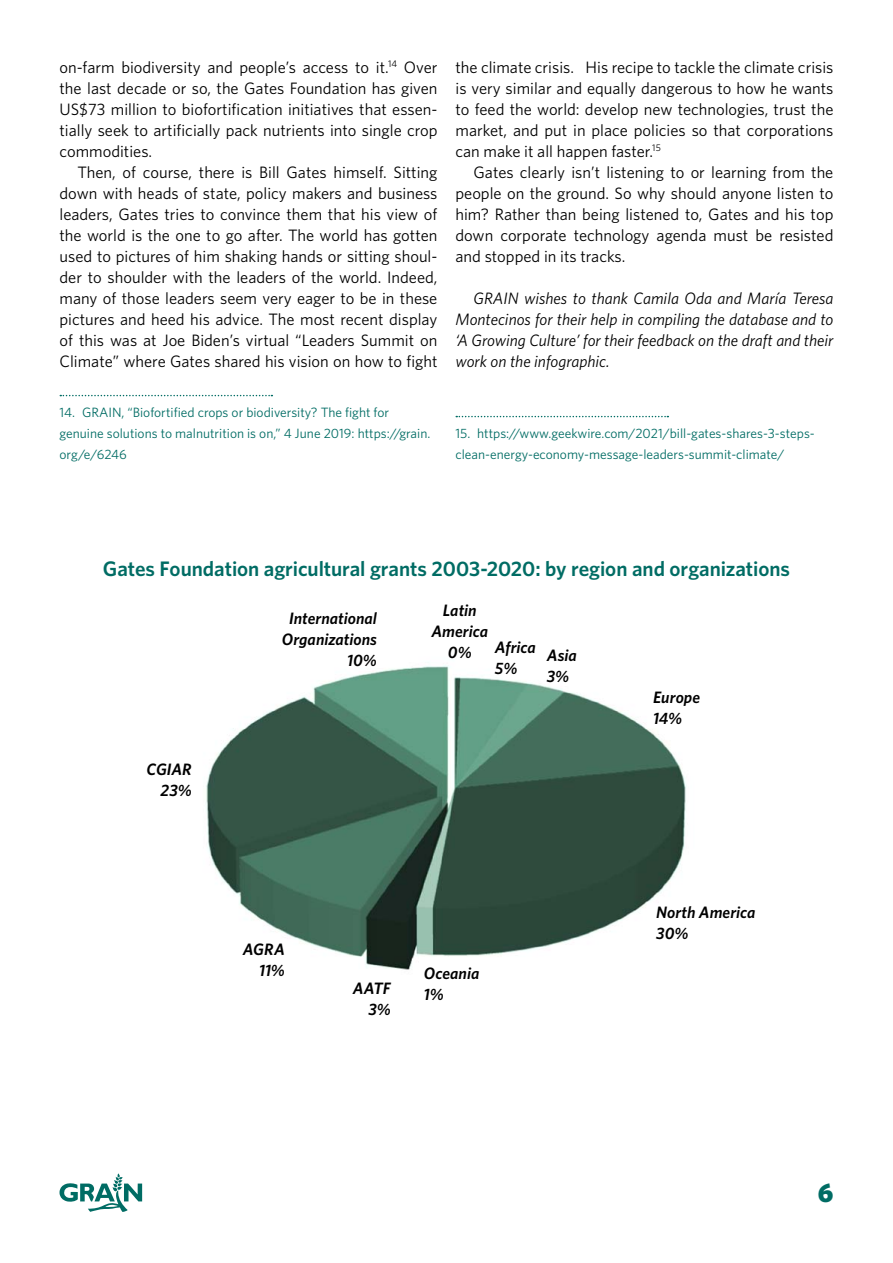
<style>
.page{position:relative;width:893px;height:1263px;background:#fff}
.page>*{position:absolute;margin:0;border:0;box-sizing:border-box;transform-origin:0 0}
.t1{font:900 27px "Whitney";color:#006c64}
.t2{font:600 21px "Whitney";letter-spacing:-.005em;color:#006c64}
.t3{font:16.5px/21px "Whitney";color:#000;text-align:justify}
.t4{font:italic 16.5px/21px "Whitney";color:#000;text-align:justify}
.t5{font:italic 600 16.5px/21px "Whitney";color:#000}
.t6{font:13.5px/21px "Whitney";color:#006c64}
</style>
<div class="page">
<svg style="left:60px;top:1173px;width:82px;height:39px"></svg>
<svg style="left:60px;top:395px;width:212px;height:1px"></svg>
<svg style="left:456px;top:416px;width:212px;height:1px"></svg>
<img style="left:206px;top:665px;width:480px;height:305px">
<p class="t3" style="left:60px;top:56px;width:379px">on-farm biodiversity and people’s access to it.<sup>14</sup> Over the last decade or so, the Gates Foundation has given US$73 million to biofortification initiatives that essen&shy;tially seek to artificially pack nutrients into single crop commodities.</p>
<p class="t3" style="left:60px;top:161px;width:379px;text-indent:18px">Then, of course, there is Bill Gates himself. Sitting down with heads of state, policy makers and business leaders, Gates tries to convince them that his view of the world is the one to go after. The world has gotten used to pictures of him shaking hands or sitting shoul&shy;der to shoulder with the leaders of the world. Indeed, many of those leaders seem very eager to be in these pictures and heed his advice. The most recent display of this was at Joe Biden’s virtual “Leaders Summit on Climate” where Gates shared his vision on how to fight</p>
<p class="t6" style="left:60px;top:401px;width:372px">14. GRAIN, “Biofortified crops or biodiversity? The fight for genuine solutions to malnutrition is on,” 4 June 2019: https://grain. org/e/6246</p>
<p class="t3" style="left:455px;top:56px;width:379px">the climate crisis. His recipe to tackle the climate crisis is very similar and equally dangerous to how he wants to feed the world: develop new technologies, trust the market, and put in place policies so that corporations can make it all happen faster.<sup>15</sup></p>
<p class="t3" style="left:455px;top:161px;width:379px;text-indent:18px">Gates clearly isn’t listening to or learning from the people on the ground. So why should anyone listen to him? Rather than being listened to, Gates and his top down corporate technology agenda must be resisted and stopped in its tracks.</p>
<p class="t4" style="left:455px;top:287px;width:379px;text-indent:18px">GRAIN wishes to thank Camila Oda and María Teresa Montecinos for their help in compiling the database and to ‘A Growing Culture’ for their feedback on the draft and their work on the infographic.</p>
<p class="t6" style="left:455px;top:422px;width:361px">15. https://www.geekwire.com/2021/bill-gates-shares-3-steps&shy;clean-energy-economy-message-leaders-summit-climate/</p>
<p class="t2" style="left:103px;top:556px;width:689px">Gates Foundation agricultural grants 2003-2020: by region and organizations</p>
<p class="t5" style="left:431px;top:599px;width:58px;text-align:center">Latin<br>America<br>0%</p>
<p class="t5" style="left:282px;top:607px;width:97px;text-align:right">International<br>Organizations<br>10%</p>
<p class="t5" style="left:495px;top:636px;width:42px">Africa<br>5%</p>
<p class="t5" style="left:547px;top:644px;width:32px">Asia<br>3%</p>
<p class="t5" style="left:147px;top:759px;width:47px;text-align:right">CGIAR<br>23%</p>
<p class="t5" style="left:243px;top:938px;width:43px;text-align:right">AGRA<br>11%</p>
<p class="t5" style="left:353px;top:977px;width:39px">AATF</p>
<p class="t5" style="left:368px;top:998px;width:24px">3%</p>
<p class="t5" style="left:424px;top:963px;width:57px">Oceania</p>
<p class="t5" style="left:424px;top:984px;width:21px">1%</p>
<p class="t5" style="left:653px;top:686px;width:48px">Europe<br>14%</p>
<p class="t5" style="left:656px;top:901px;width:101px">North America<br>30%</p>
<h1 class="t1" style="left:818px;top:1176px;width:17px">6</h1>
</div>
